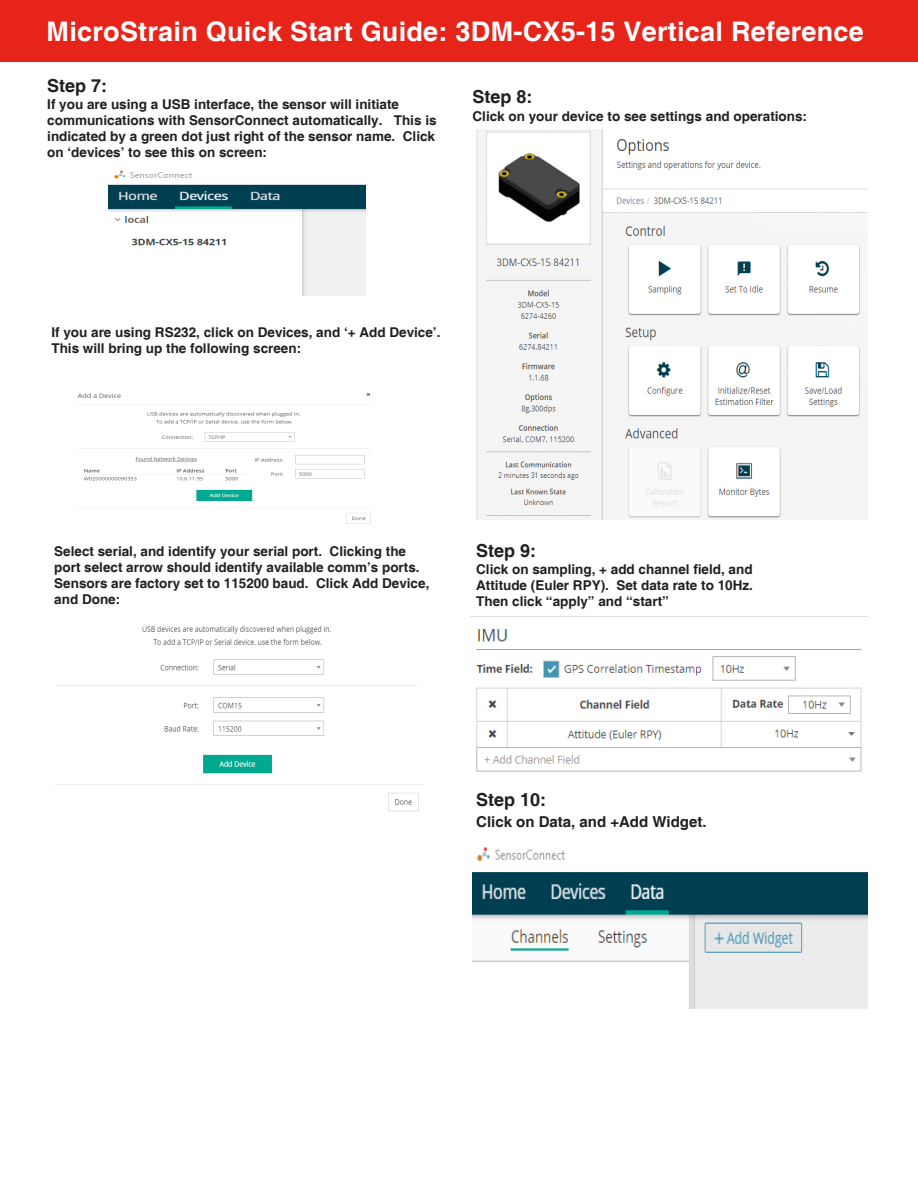
<style>
.page{position:relative;width:918px;height:1188px;background:#fff}
.page>*{position:absolute;margin:0;border:0;box-sizing:border-box;transform-origin:0 0}
.Headline{font:700 27px "Helvetica";letter-spacing:.01em;color:#fff}
.Table_Headlines{font:700 18px "Helvetica";color:#231f20}
.Table_Headlines-2{font:700 15px "Helvetica";color:#231f20}
.Table_Headlines-3{font:700 13.5px/16.2px "Helvetica";color:#231f20}
</style>
<div class="page">
<div style="left:0;top:0;width:918px;height:62px;background:#e72419"></div>
<img style="left:109px;top:170px;width:256px;height:125px">
<img style="left:78px;top:393px;width:293px;height:131px">
<img style="left:54px;top:626px;width:368px;height:186px">
<img style="left:476px;top:129px;width:391px;height:390px">
<img style="left:476px;top:629px;width:386px;height:143px">
<img style="left:472px;top:847px;width:395px;height:162px">
<p class="Headline" style="left:47px;top:15px;width:819px">MicroStrain Quick Start Guide: 3DM-CX5-15 Vertical Reference</p>
<p class="Table_Headlines" style="left:47px;top:75px;width:62px">Step 7:</p>
<p class="Table_Headlines-3" style="left:47px;top:96px;width:391px">If you are using a USB interface, the sensor will initiate communications with SensorConnect automatically. This is indicated by a green dot just right of the sensor name. Click on ‘devices’ to see this on screen:</p>
<p class="Table_Headlines" style="left:472px;top:85px;width:62px">Step 8:</p>
<p class="Table_Headlines-3" style="left:472px;top:109px;width:336px">Click on your device to see settings and operations:</p>
<p class="Table_Headlines-3" style="left:51px;top:325px;width:391px">If you are using RS232, click on Devices, and ‘+ Add Device’.<br>This will bring up the following screen:</p>
<p class="Table_Headlines-3" style="left:54px;top:543px;width:377px">Select serial, and identify your serial port. Clicking the port select arrow should identify available comm’s ports.<br>Sensors are factory set to 115200 baud. Click Add Device, and Done:</p>
<p class="Table_Headlines" style="left:476px;top:540px;width:62px">Step 9:</p>
<p class="Table_Headlines-3" style="left:476px;top:561px;width:278px">Click on sampling, + add channel field, and</p>
<p class="Table_Headlines-3" style="left:476px;top:578px;width:278px">Attitude (Euler RPY). Set data rate to 10Hz.</p>
<p class="Table_Headlines-3" style="left:476px;top:594px;width:194px">Then click “apply” and “start”</p>
<p class="Table_Headlines" style="left:476px;top:788px;width:72px">Step 10:</p>
<p class="Table_Headlines-2" style="left:476px;top:812px;width:232px">Click on Data, and +Add Widget.</p>
</div>
